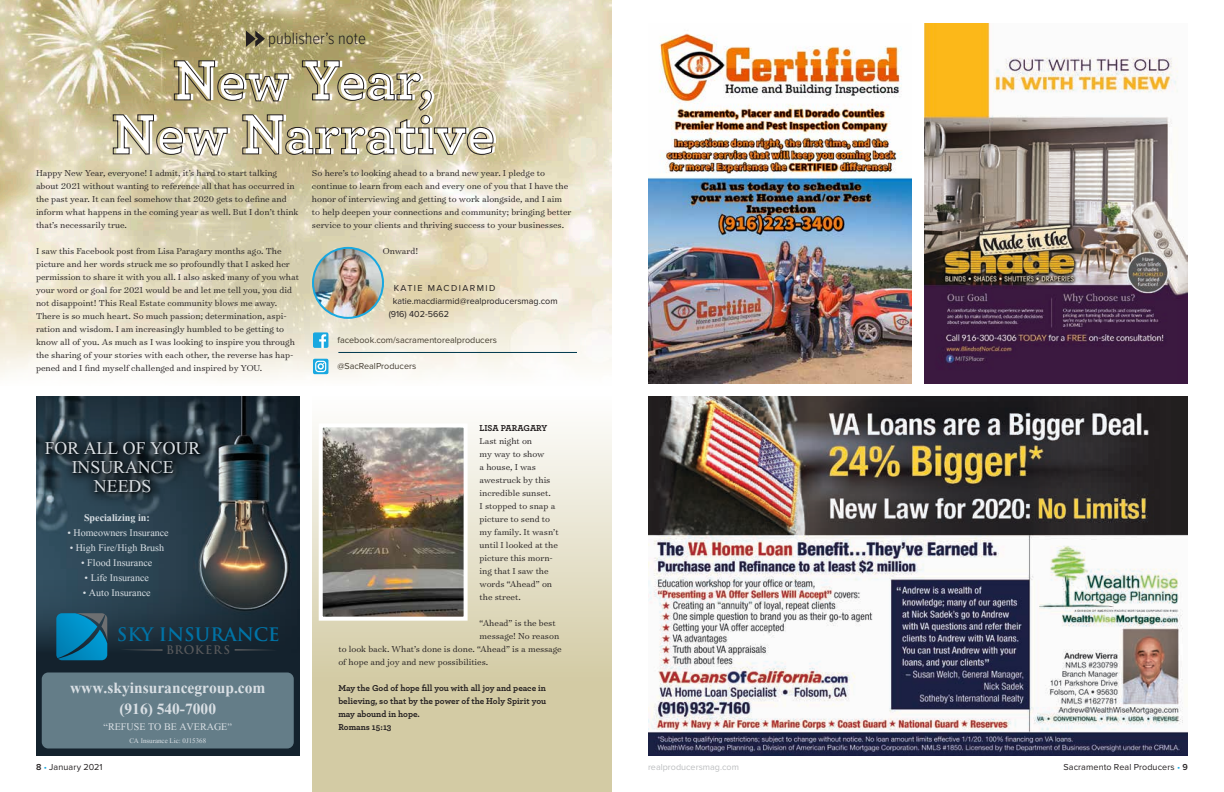
<style>
.page{position:relative;width:1224px;height:792px;background:#fff}
.page>*{position:absolute;margin:0;border:0;box-sizing:border-box;transform-origin:0 0}
.t1{font:700 59.4px "Archer Pro";letter-spacing:-.01em;color:#fff}
.t2{font:23px/19px "Kokila";color:#d9dfe4;text-align:center}
.t3{font:700 20px "Kokila";color:#d9dfe4}
.t4{font:700 18.2px "Trajan Pro";color:#0073a6}
.t5{font:300 17px "Proxima Nova Cond";color:#231f20}
.t6{font:13px "Kokila";color:#d9dfe4}
.t7{font:700 13px "Kokila";color:#d9dfe4}
.t8{font:700 11.5px "Trajan Pro";letter-spacing:.065em;color:#58595b}
.t9{font:300 9.8px/13px "Surveyor Text";color:#231f20}
.t10{font:700 9px/13px "Archer Pro";color:#231f20}
.t11{font:9px "Proxima Nova";color:#231f20}
.t12{font:9px "Proxima Nova";color:#433c2f}
.t13{font:9px "Kokila";color:#d9dfe4}
.t14{font:9px "Proxima Nova";color:#bcbec0}
.t15{font:9px "Proxima Nova";letter-spacing:.16em;color:#231f20}
.s1{font-weight:600}
.s2{color:#19a8e0}
</style>
<div class="page">
<svg style="left:312px;top:426px;width:300px;height:366px;background:#dcd6b8"></svg>
<img style="left:0;top:0;width:612px;height:380px">
<svg style="left:246px;top:31px;width:19px;height:16px"></svg>
<img style="left:924px;top:24px;width:264px;height:360px">
<img style="left:648px;top:33px;width:264px;height:351px">
<div style="left:36px;top:396px;width:264px;height:360px;background:#14222d"></div>
<img style="left:36px;top:396px;width:264px;height:257px">
<svg style="left:56px;top:613px;width:51px;height:47px;background:#0c7fac"></svg>
<svg style="left:120px;top:649px;width:43px;height:2px"></svg>
<svg style="left:235px;top:649px;width:42px;height:2px"></svg>
<div style="left:42px;top:672px;width:252px;height:76px;background:#647d88;border-radius:6px"></div>
<img style="left:36px;top:421px;width:184px;height:93px">
<img style="left:43px;top:435px;width:165px;height:67px">
<div style="left:313px;top:332px;width:15px;height:16px;background:#19a8e0;border-radius:2px"></div>
<svg style="left:319px;top:334px;width:7px;height:14px"></svg>
<svg style="left:313px;top:359px;width:15px;height:15px"></svg>
<svg style="left:315px;top:361px;width:11px;height:11px"></svg>
<hr style="left:338px;top:352px;width:239px;height:1px;background:#00394f">
<img style="left:313px;top:248px;width:69px;height:70px">
<div style="left:312px;top:247px;width:72px;height:72px;border:2px solid #19a8e0;border-radius:50%"></div>
<img style="left:324px;top:428px;width:139px;height:188px">
<div style="left:319px;top:423px;width:149px;height:198px;border:4px solid #fff"></div>
<svg style="left:112px;top:60px;width:382px;height:96px;background:#b7ad85"></svg>
<img style="left:648px;top:396px;width:540px;height:360px">
<h3 class="t5" style="left:268px;top:31px;width:99px">publisher’s note</h3>
<h1 class="t1" style="left:175px;top:33px;width:263px">New Year,</h1>
<h1 class="t1" style="left:114px;top:87px;width:385px">New Narrative</h1>
<p class="t9" style="left:312px;top:166px;width:261px">So here’s to looking ahead to a brand new year. I pledge to continue to learn from each and every one of you that I have the honor of interviewing and getting to work alongside, and I aim to help deepen your connections and community; bringing better service to your clients and thriving success to your businesses.</p>
<p class="t9" style="left:383px;top:244px;width:37px">Onward!</p>
<p class="t9" style="left:36px;top:166px;width:264px">Happy New Year, everyone! I admit, it’s hard to start talking about 2021 without wanting to reference all that has occurred in the past year. It can feel somehow that 2020 gets to define and inform what happens in the coming year as well. But I don’t think that’s necessarily true.</p>
<p class="t9" style="left:36px;top:244px;width:264px">I saw this Facebook post from Lisa Paragary months ago. The picture and her words struck me so profoundly that I asked her permission to share it with you all. I also asked many of you what your word or goal for 2021 would be and let me tell you, you did not disappoint! This Real Estate community blows me away.<br>There is so much heart. So much passion; determination, aspi&shy;ration and wisdom. I am increasingly humbled to be getting to know all of you. As much as I was looking to inspire you through the sharing of your stories with each other, the reverse has hap&shy;pened and I find myself challenged and inspired by YOU.</p>
<p class="t15" style="left:394px;top:283px;width:103px">KATIE MACDIARMID</p>
<p class="t11" style="left:393px;top:296px;width:166px">katie.macdiarmid@realproducersmag.com</p>
<p class="t11" style="left:389px;top:309px;width:62px">(916) 402-5662</p>
<p class="t12" style="left:337px;top:335px;width:161px">facebook.com/sacramentorealproducers</p>
<p class="t12" style="left:337px;top:361px;width:80px">@SacRealProducers</p>
<h2 class="t2" style="left:45px;top:438px;width:157px">FOR ALL OF YOUR<br>INSURANCE<br>NEEDS</h2>
<h3 class="t7" style="left:84px;top:511px;width:67px">Specializing in:</h3>
<h3 class="t6" style="left:67px;top:525px;width:103px">• Homeowners Insurance</h3>
<h3 class="t6" style="left:70px;top:540px;width:96px">• High Fire/High Brush</h3>
<h3 class="t6" style="left:81px;top:555px;width:73px">• Flood Insurance</h3>
<h3 class="t6" style="left:85px;top:570px;width:66px">• Life Insurance</h3>
<h3 class="t6" style="left:83px;top:585px;width:69px">• Auto Insurance</h3>
<h3 class="t4" style="left:117px;top:623px;width:164px">SKY INSURANCE</h3>
<p class="t8" style="left:166px;top:643px;width:66px">BROKERS</p>
<h3 class="t3" style="left:70px;top:678px;width:197px">www.skyinsurancegroup.com</h3>
<h3 class="t3" style="left:119px;top:698px;width:98px">(916) 540-7000</h3>
<h3 class="t6" style="left:104px;top:719px;width:130px">“REFUSE TO BE AVERAGE”</h3>
<p class="t13" style="left:129px;top:735px;width:78px">CA Insurance Lic: 0J15368</p>
<p class="t10" style="left:480px;top:421px;width:69px">LISA PARAGARY</p>
<p class="t9" style="left:480px;top:434px;width:81px">Last night on<br>my way to show<br>a house, I was awestruck by this incredible sunset.<br>I stopped to snap a picture to send to my family. It wasn’t until I looked at the picture this morn&shy;ing that I saw the words “Ahead” on the street.</p>
<p class="t9" style="left:480px;top:616px;width:78px">“Ahead” is the best</p>
<p class="t9" style="left:480px;top:629px;width:81px">message! No reason</p>
<p class="t9" style="left:338px;top:642px;width:225px">to look back. What’s done is done. “Ahead” is a message</p>
<p class="t9" style="left:338px;top:655px;width:152px">of hope and joy and new possibilities.</p>
<p class="t10" style="left:338px;top:681px;width:209px">May the God of hope fill you with all joy and peace in believing, so that by the power of the Holy Spirit you may abound in hope.<br>Romans 15:13</p>
<p class="t11" style="left:36px;top:762px;width:68px"><span class="s1">8</span> <span class="s2">•</span> January 2021</p>
<p class="t14" style="left:648px;top:762px;width:92px">realproducersmag.com</p>
<p class="t11" style="left:1063px;top:762px;width:126px">Sacramento Real Producers <span class="s2">•</span> <span class="s1">9</span></p>
</div>
